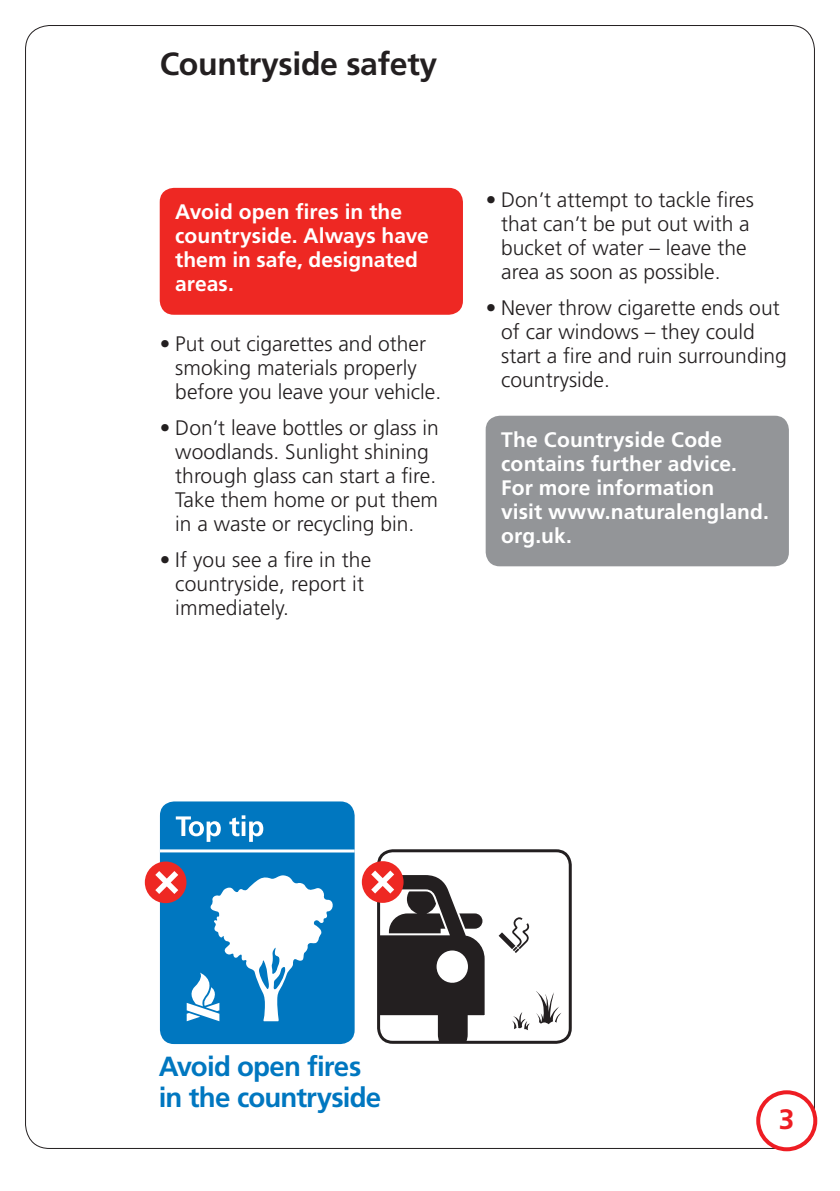
<style>
.page{position:relative;width:840px;height:1191px;background:#fff}
.page>*{position:absolute;margin:0;border:0;box-sizing:border-box;transform-origin:0 0}
.t1{font:700 32px "Frutiger";letter-spacing:-.01em;color:#231f20}
.t2{font:700 28px "Frutiger";color:#ee1d23}
.t3{font:700 27.6px/30.6px "Frutiger";letter-spacing:-.03em;color:#0077c0}
.t4{font:300 21px/24px "Frutiger";color:#231f20}
.t5{font:700 21px/24px "Frutiger";color:#fff}
</style>
<div class="page">
<svg style="left:361px;top:861px;width:42px;height:42px"></svg>
<svg style="left:371px;top:849px;width:200px;height:194px"></svg>
<div style="left:485px;top:416px;width:303px;height:150px;background:#939598;border-radius:14px"></div>
<div style="left:160px;top:188px;width:302px;height:127px;background:#ee2823;border-radius:14px"></div>
<div style="left:160px;top:801px;width:194px;height:243px;background:#0077c0;border-radius:14px"></div>
<svg style="left:176px;top:816px;width:45px;height:26px"></svg>
<svg style="left:229px;top:815px;width:34px;height:27px"></svg>
<hr style="left:160px;top:849px;width:194px;height:3px;background:#fff">
<div style="left:145px;top:861px;width:41px;height:42px;background:#ee2823;border-radius:50%"></div>
<svg style="left:155px;top:871px;width:23px;height:23px"></svg>
<svg style="left:187px;top:875px;width:146px;height:146px"></svg>
<div style="left:755px;top:1090px;width:61px;height:61px;border:4px solid #ee1d23;border-radius:50%"></div>
<h1 class="t1" style="left:160px;top:45px;width:279px">Countryside safety</h1>
<p class="t5" style="left:175px;top:200px;width:255px">Avoid open fires in the countryside. Always have them in safe, designated areas.</p>
<p class="t4" style="left:175px;top:332px;width:267px;text-indent:-16px">• Put out cigarettes and other smoking materials properly before you leave your vehicle.</p>
<p class="t4" style="left:175px;top:416px;width:265px;text-indent:-16px">• Don’t leave bottles or glass in woodlands. Sunlight shining through glass can start a fire.<br>Take them home or put them in a waste or recycling bin.</p>
<p class="t4" style="left:175px;top:548px;width:197px;text-indent:-16px">• If you see a fire in the countryside, report it immediately.</p>
<p class="t4" style="left:501px;top:188px;width:254px;text-indent:-16px">• Don’t attempt to tackle fires that can’t be put out with a bucket of water – leave the area as soon as possible.</p>
<p class="t4" style="left:501px;top:296px;width:287px;text-indent:-16px">• Never throw cigarette ends out of car windows – they could start a fire and ruin surrounding countryside.</p>
<p class="t5" style="left:501px;top:428px;width:269px">The Countryside Code contains further advice.<br>For more information<br>visit www.naturalengland. org.uk.</p>
<h3 class="t3" style="left:159px;top:1051px;width:224px">Avoid open fires in the countryside</h3>
<h2 class="t2" style="left:778px;top:1103px;width:17px">3</h2>
</div>
